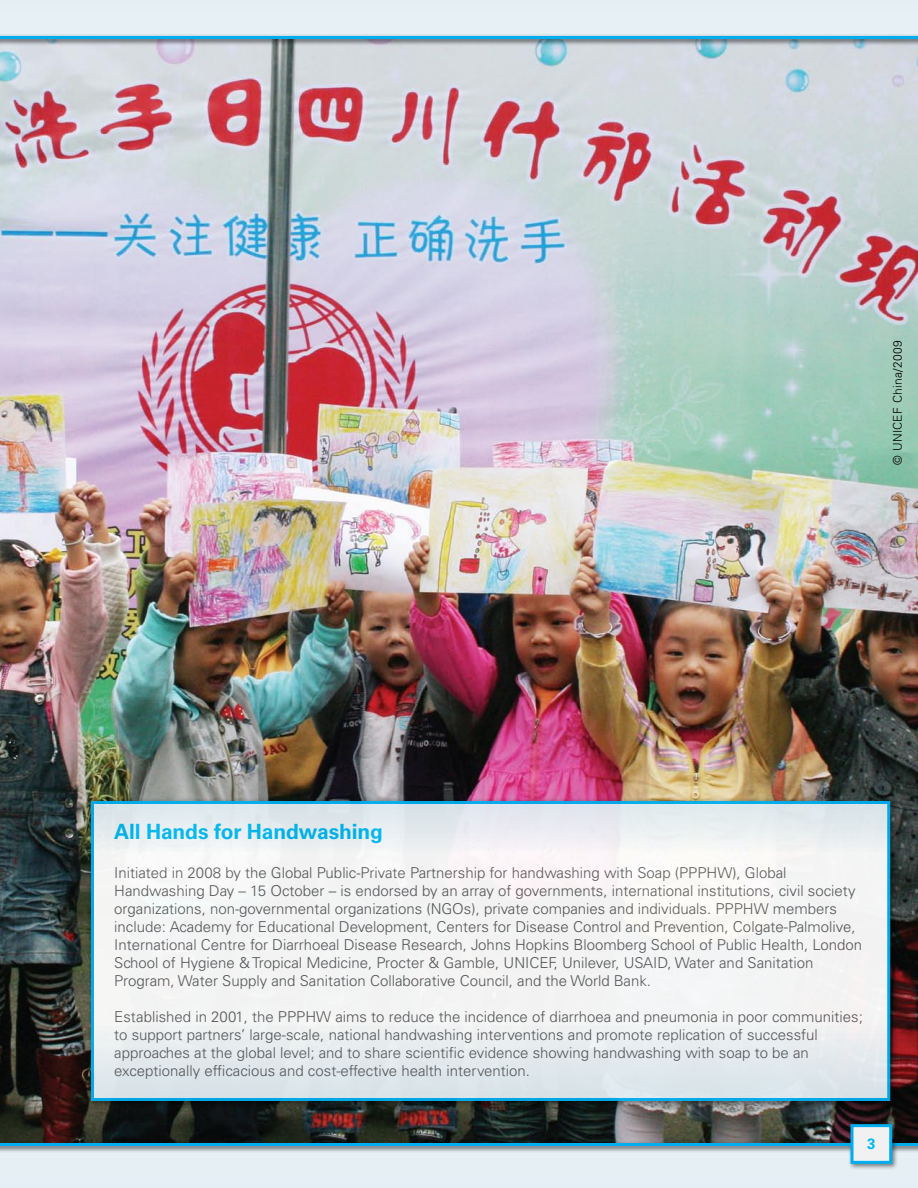
<style>
.page{position:relative;width:918px;height:1188px;background:#e5eff4}
.page>*{position:absolute;margin:0;border:0;box-sizing:border-box;transform-origin:0 0}
.t1{font:700 21px "Univers LT Std";letter-spacing:-.005em;color:#00b9f2}
.t2{font:300 15px/18px "Univers LT Std";color:#58595b}
.t3{font:700 15px "Univers LT Std";color:#00b9f2}
.t4{font:300 12px "Univers LT Std";letter-spacing:.025em;color:#000}
</style>
<div class="page">
<img style="left:0;top:46px;width:918px;height:1094px">
<div style="left:0;top:1140px;width:918px;height:13px;background:#000;opacity:.75"></div>
<hr style="left:0;top:1143px;width:918px;height:3px;background:#00aeef">
<div style="left:0;top:33px;width:918px;height:13px;background:#000;opacity:.75"></div>
<hr style="left:0;top:36px;width:918px;height:3px;background:#00aeef">
<div style="left:87px;top:797px;width:812px;height:312px;background:#000;opacity:.5"></div>
<svg style="left:95px;top:805px;width:791px;height:292px"></svg>
<div style="left:91px;top:801px;width:799px;height:300px;border:3px solid #00aeef"></div>
<div style="left:848px;top:1122px;width:51px;height:49px;background:#000;opacity:.5"></div>
<div style="left:852px;top:1126px;width:39px;height:36px;background:#f1f1f2"></div>
<div style="left:850px;top:1124px;width:42px;height:40px;border:3px solid #00aeef"></div>
<p class="t4" style="left:890px;top:465px;width:126px;rotate:-90deg">© UNICEF China/2009</p>
<h1 class="t1" style="left:114px;top:820px;width:270px">All Hands for Handwashing</h1>
<p class="t2" style="left:114px;top:863px;width:749px">Initiated in 2008 by the Global Public-Private Partnership for handwashing with Soap (PPPHW), Global Handwashing Day – 15 October – is endorsed by an array of governments, international institutions, civil society organizations, non-governmental organizations (NGOs), private companies and individuals. PPPHW members include: Academy for Educational Development, Centers for Disease Control and Prevention, Colgate-Palmolive, International Centre for Diarrhoeal Disease Research, Johns Hopkins Bloomberg School of Public Health, London School of Hygiene &amp; Tropical Medicine, Procter &amp; Gamble, UNICEF, Unilever, USAID, Water and Sanitation Program, Water Supply and Sanitation Collaborative Council, and the World Bank.</p>
<p class="t2" style="left:114px;top:1007px;width:750px">Established in 2001, the PPPHW aims to reduce the incidence of diarrhoea and pneumonia in poor communities; to support partners’ large-scale, national handwashing interventions and promote replication of successful approaches at the global level; and to share scientific evidence showing handwashing with soap to be an exceptionally efficacious and cost-effective health intervention.</p>
<p class="t3" style="left:867px;top:1135px;width:10px">3</p>
</div>
